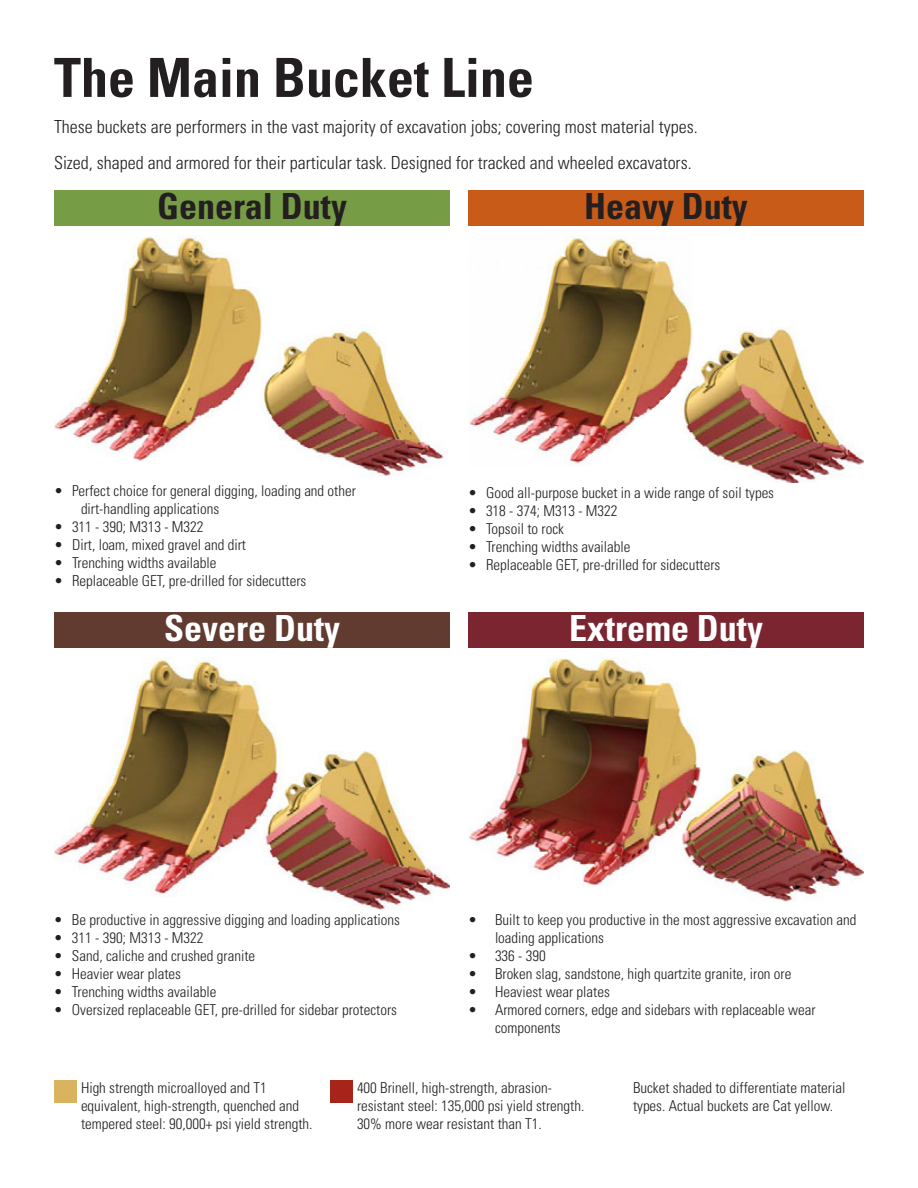
<style>
.page{position:relative;width:918px;height:1188px;background:#fff}
.page>*{position:absolute;margin:0;border:0;box-sizing:border-box;transform-origin:0 0}
.t1{font:700 condensed 54px "Univers";color:#231f20}
.t2{font:700 condensed 36px "Univers";color:#fff}
.t3{font:700 condensed 36px "Univers";color:#231f20}
.t4{font:300 condensed 18px/36px "Univers";color:#231f20}
.t5{font:300 condensed 15px/18px "Univers";color:#231f20}
</style>
<div class="page">
<div style="left:54px;top:190px;width:396px;height:36px;background:#769c46"></div>
<img style="left:264px;top:330px;width:182px;height:146px">
<img style="left:54px;top:236px;width:210px;height:225px">
<div style="left:468px;top:612px;width:396px;height:36px;background:#7b2530"></div>
<img style="left:469px;top:657px;width:228px;height:231px">
<img style="left:681px;top:750px;width:183px;height:152px">
<div style="left:468px;top:190px;width:396px;height:36px;background:#c85b18"></div>
<img style="left:468px;top:236px;width:224px;height:230px">
<img style="left:683px;top:327px;width:181px;height:156px">
<img style="left:54px;top:657px;width:223px;height:241px">
<div style="left:54px;top:612px;width:396px;height:36px;background:#623b30"></div>
<img style="left:263px;top:751px;width:187px;height:159px">
<div style="left:330px;top:1081px;width:22px;height:22px;background:#a7241a"></div>
<div style="left:54px;top:1081px;width:22px;height:22px;background:#d9b35e"></div>
<p class="t1" style="left:54px;top:45px;width:481px">The Main Bucket Line</p>
<p class="t4" style="left:54px;top:109px;width:645px">These buckets are performers in the vast majority of excavation jobs; covering most material types.<br>Sized, shaped and armored for their particular task. Designed for tracked and wheeled excavators.</p>
<p class="t3" style="left:157px;top:184px;width:191px">General Duty</p>
<p class="t3" style="left:584px;top:184px;width:165px">Heavy Duty</p>
<p class="t5" style="left:81px;top:481px;width:276px;text-indent:-27px">• Perfect choice for general digging, loading and other dirt-handling applications</p>
<p class="t5" style="left:54px;top:517px;width:151px">• 311 - 390; M313 - M322</p>
<p class="t5" style="left:54px;top:535px;width:194px">• Dirt, loam, mixed gravel and dirt</p>
<p class="t5" style="left:54px;top:553px;width:164px">• Trenching widths available</p>
<p class="t5" style="left:54px;top:571px;width:254px">• Replaceable GET, pre-drilled for sidecutters</p>
<p class="t5" style="left:468px;top:484px;width:308px">• Good all-purpose bucket in a wide range of soil types</p>
<p class="t5" style="left:468px;top:502px;width:151px">• 318 - 374; M313 - M322</p>
<p class="t5" style="left:468px;top:520px;width:98px">• Topsoil to rock</p>
<p class="t5" style="left:468px;top:538px;width:164px">• Trenching widths available</p>
<p class="t5" style="left:468px;top:556px;width:254px">• Replaceable GET, pre-drilled for sidecutters</p>
<p class="t2" style="left:164px;top:606px;width:177px">Severe Duty</p>
<p class="t2" style="left:569px;top:606px;width:195px">Extreme Duty</p>
<p class="t5" style="left:54px;top:911px;width:348px">• Be productive in aggressive digging and loading applications</p>
<p class="t5" style="left:54px;top:929px;width:151px">• 311 - 390; M313 - M322</p>
<p class="t5" style="left:54px;top:947px;width:203px">• Sand, caliche and crushed granite</p>
<p class="t5" style="left:54px;top:965px;width:129px">• Heavier wear plates</p>
<p class="t5" style="left:54px;top:983px;width:164px">• Trenching widths available</p>
<p class="t5" style="left:54px;top:1001px;width:345px">• Oversized replaceable GET, pre-drilled for sidebar protectors</p>
<p class="t5" style="left:495px;top:911px;width:363px;text-indent:-27px">• Built to keep you productive in the most aggressive excavation and loading applications</p>
<p class="t5" style="left:468px;top:947px;width:79px">• 336 - 390</p>
<p class="t5" style="left:468px;top:965px;width:325px">• Broken slag, sandstone, high quartzite granite, iron ore</p>
<p class="t5" style="left:468px;top:983px;width:143px">• Heaviest wear plates</p>
<p class="t5" style="left:495px;top:1001px;width:322px;text-indent:-27px">• Armored corners, edge and sidebars with replaceable wear components</p>
<p class="t5" style="left:81px;top:1078px;width:233px">High strength microalloyed and T1 equivalent, high-strength, quenched and tempered steel: 90,000+ psi yield strength.</p>
<p class="t5" style="left:357px;top:1078px;width:229px">400 Brinell, high-strength, abrasion&shy;resistant steel: 135,000 psi yield strength.<br>30% more wear resistant than T1.</p>
<p class="t5" style="left:633px;top:1078px;width:214px">Bucket shaded to differentiate material types. Actual buckets are Cat yellow.</p>
</div>
